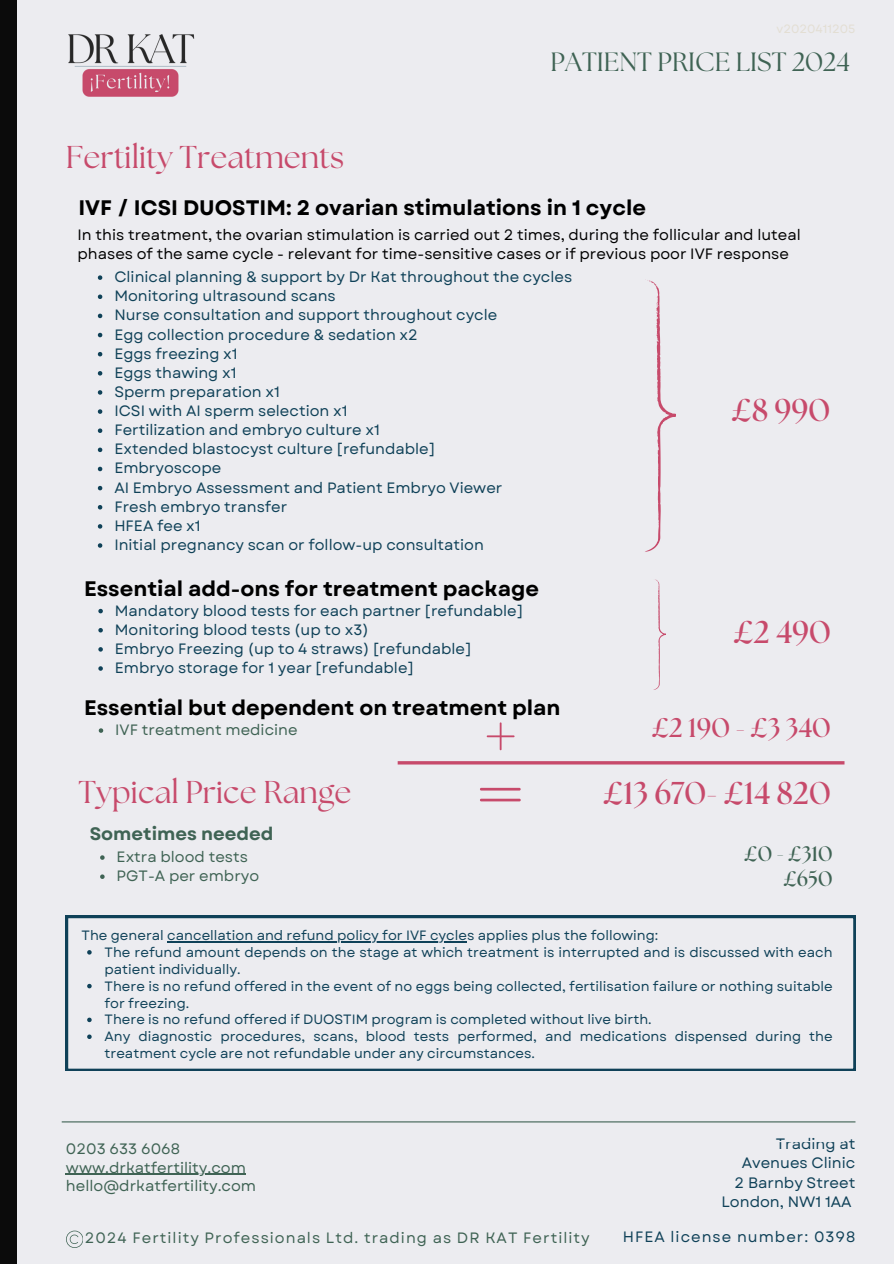
<style>
.page{position:relative;width:894px;height:1264px;background:#fff}
.page>*{position:absolute;margin:0;border:0;box-sizing:border-box;transform-origin:0 0}
.t1{font:31.5px "The Seasons";color:#c74a6b}
.t2{font:700 31.5px "The Seasons";color:#c74a6b}
.t3{font:700 27px "The Seasons";color:#c74a6b}
.t4{font:26.4px "The Seasons";color:#3f6354}
.t5{font:700 21px "Garet";color:#000}
.t6{font:700 21px "The Seasons";color:#3f6354}
.t7{font:700 18px "Garet";color:#3f6354}
.t8{font:15px/19.2px "Garet";color:#0f4158;text-align:right}
.t9{font:15px/19.2px "Garet";color:#000}
.t10{font:15px "Garet";color:#3f6354}
.t11{font:15px "Garet";letter-spacing:.065em;color:#3f6354}
.t12{font:15px "Garet";letter-spacing:.065em;color:#0f4158}
.t13{font:13.5px/16.8px "Garet";color:#0f4158}
.t14{font:12px "Garet";color:#e3ded3}
</style>
<div class="page">
<div style="left:0;top:0;width:893px;height:1263px;background:#ececf0"></div>
<div style="left:0;top:0;width:17px;height:1263px;background:#0b0b0b"></div>
<svg style="left:645px;top:279px;width:30px;height:273px"></svg>
<svg style="left:98px;top:275px;width:4px;height:5px"></svg>
<svg style="left:98px;top:294px;width:4px;height:5px"></svg>
<svg style="left:98px;top:314px;width:4px;height:4px"></svg>
<svg style="left:98px;top:333px;width:4px;height:4px"></svg>
<svg style="left:98px;top:352px;width:4px;height:4px"></svg>
<svg style="left:98px;top:371px;width:4px;height:4px"></svg>
<svg style="left:98px;top:390px;width:4px;height:5px"></svg>
<svg style="left:98px;top:409px;width:4px;height:5px"></svg>
<svg style="left:98px;top:428px;width:4px;height:5px"></svg>
<svg style="left:98px;top:447px;width:4px;height:5px"></svg>
<svg style="left:98px;top:467px;width:4px;height:4px"></svg>
<svg style="left:98px;top:486px;width:4px;height:4px"></svg>
<svg style="left:98px;top:505px;width:4px;height:4px"></svg>
<svg style="left:98px;top:524px;width:4px;height:4px"></svg>
<svg style="left:98px;top:543px;width:4px;height:5px"></svg>
<svg style="left:99px;top:728px;width:4px;height:4px"></svg>
<svg style="left:100px;top:855px;width:5px;height:4px"></svg>
<svg style="left:100px;top:874px;width:5px;height:5px"></svg>
<img style="left:68px;top:34px;width:127px;height:63px">
<hr style="left:397px;top:761px;width:447px;height:3px;background:#c74a6b">
<svg style="left:486px;top:722px;width:28px;height:28px"></svg>
<svg style="left:480px;top:787px;width:40px;height:14px"></svg>
<hr style="left:66px;top:1173px;width:180px;height:1px;background:#3f6354">
<hr style="left:62px;top:1121px;width:793px;height:1px;background:#3f6354">
<svg style="left:66px;top:1230px;width:17px;height:17px"></svg>
<svg style="left:66px;top:916px;width:789px;height:154px"></svg>
<hr style="left:167px;top:941px;width:300px;height:1px;background:#0f4158">
<svg style="left:87px;top:950px;width:5px;height:4px"></svg>
<svg style="left:87px;top:983px;width:5px;height:5px"></svg>
<svg style="left:87px;top:1017px;width:5px;height:5px"></svg>
<svg style="left:87px;top:1034px;width:5px;height:5px"></svg>
<svg style="left:98px;top:609px;width:5px;height:4px"></svg>
<svg style="left:98px;top:628px;width:5px;height:4px"></svg>
<svg style="left:98px;top:647px;width:5px;height:4px"></svg>
<svg style="left:98px;top:666px;width:5px;height:4px"></svg>
<svg style="left:653px;top:579px;width:12px;height:111px"></svg>
<p class="t14" style="left:776px;top:20px;width:80px">v2020411205</p>
<p class="t4" style="left:550px;top:50px;width:301px">PATIENT PRICE LIST 2024</p>
<p class="t1" style="left:66px;top:142px;width:279px">Fertility Treatments</p>
<h3 class="t5" style="left:78px;top:193px;width:569px">IVF / ICSI DUOSTIM: 2 ovarian stimulations in 1 cycle</h3>
<p class="t9" style="left:78px;top:225px;width:724px">In this treatment, the ovarian stimulation is carried out 2 times, during the follicular and luteal phases of the same cycle - relevant for time-sensitive cases or if previous poor IVF response</p>
<p class="t8" style="left:114px;top:267px;width:459px">Clinical planning &amp; support by Dr Kat throughout the cycles</p>
<p class="t8" style="left:114px;top:286px;width:223px">Monitoring ultrasound scans</p>
<p class="t8" style="left:114px;top:305px;width:384px">Nurse consultation and support throughout cycle</p>
<p class="t8" style="left:114px;top:325px;width:305px">Egg collection procedure &amp; sedation x2</p>
<p class="t8" style="left:114px;top:344px;width:125px">Eggs freezing x1</p>
<p class="t8" style="left:114px;top:363px;width:124px">Eggs thawing x1</p>
<p class="t8" style="left:114px;top:382px;width:167px">Sperm preparation x1</p>
<p class="t8" style="left:114px;top:401px;width:235px">ICSI with AI sperm selection x1</p>
<p class="t8" style="left:114px;top:420px;width:267px">Fertilization and embryo culture x1</p>
<p class="t8" style="left:114px;top:439px;width:322px">Extended blastocyst culture [refundable]</p>
<p class="t8" style="left:114px;top:458px;width:108px">Embryoscope</p>
<p class="t8" style="left:114px;top:478px;width:389px">AI Embryo Assessment and Patient Embryo Viewer</p>
<p class="t8" style="left:114px;top:497px;width:174px">Fresh embryo transfer</p>
<p class="t8" style="left:114px;top:516px;width:88px">HFEA fee x1</p>
<p class="t8" style="left:114px;top:535px;width:371px">Initial pregnancy scan or follow-up consultation</p>
<h5 class="t5" style="left:84px;top:574px;width:456px">Essential add-ons for treatment package</h5>
<p class="t8" style="left:115px;top:601px;width:409px">Mandatory blood tests for each partner [refundable]</p>
<p class="t8" style="left:115px;top:620px;width:255px">Monitoring blood tests (up to x3)</p>
<p class="t8" style="left:115px;top:639px;width:358px">Embryo Freezing (up to 4 straws) [refundable]</p>
<p class="t8" style="left:115px;top:658px;width:300px">Embryo storage for 1 year [refundable]</p>
<h5 class="t2" style="left:731px;top:395px;width:100px">£8 990</h5>
<p class="t2" style="left:733px;top:618px;width:99px">£2 490</p>
<p class="t5" style="left:84px;top:692px;width:478px">Essential but dependent on treatment plan</p>
<p class="t10" style="left:115px;top:719px;width:184px">IVF treatment medicine</p>
<h1 class="t3" style="left:651px;top:715px;width:180px">£2 190 - £3 340</h1>
<p class="t1" style="left:78px;top:777px;width:274px">Typical Price Range</p>
<h2 class="t7" style="left:90px;top:821px;width:185px">Sometimes needed</h2>
<h5 class="t10" style="left:117px;top:846px;width:133px">Extra blood tests</h5>
<p class="t10" style="left:117px;top:865px;width:144px">PGT-A per embryo</p>
<p class="t2" style="left:603px;top:778px;width:229px">£13 670- £14 820</p>
<p class="t6" style="left:744px;top:844px;width:90px">£0 - £310</p>
<p class="t6" style="left:783px;top:868px;width:51px">£650</p>
<p class="t13" style="left:81px;top:926px;width:578px">The general cancellation and refund policy for IVF cycles applies plus the following:</p>
<h6 class="t13" style="left:104px;top:943px;width:729px">The refund amount depends on the stage at which treatment is interrupted and is discussed with each</h6>
<p class="t13" style="left:104px;top:960px;width:729px">patient individually.<br>There is no refund offered in the event of no eggs being collected, fertilisation failure or nothing suitable</p>
<p class="t13" style="left:104px;top:994px;width:548px">for freezing.<br>There is no refund offered if DUOSTIM program is completed without live birth.</p>
<h5 class="t13" style="left:104px;top:1028px;width:729px">Any diagnostic procedures, scans, blood tests performed, and medications dispensed during the treatment cycle are not refundable under any circumstances.</h5>
<h1 class="t10" style="left:66px;top:1137px;width:116px">0203 633 6068</h1>
<h5 class="t10" style="left:66px;top:1156px;width:181px">www.drkatfertility.com</h5>
<h4 class="t10" style="left:66px;top:1174px;width:192px">hello@drkatfertility.com</h4>
<p class="t8" style="left:741px;top:1134px;width:115px">Trading at<br>Avenues Clinic</p>
<p class="t8" style="left:734px;top:1172px;width:122px">2 Barnby Street</p>
<p class="t8" style="left:721px;top:1191px;width:132px">London, NW1 1AA</p>
<h2 class="t11" style="left:85px;top:1226px;width:506px">2024 Fertility Professionals Ltd. trading as DR KAT Fertility</h2>
<h1 class="t12" style="left:622px;top:1226px;width:234px">HFEA license number: 0398</h1>
</div>
